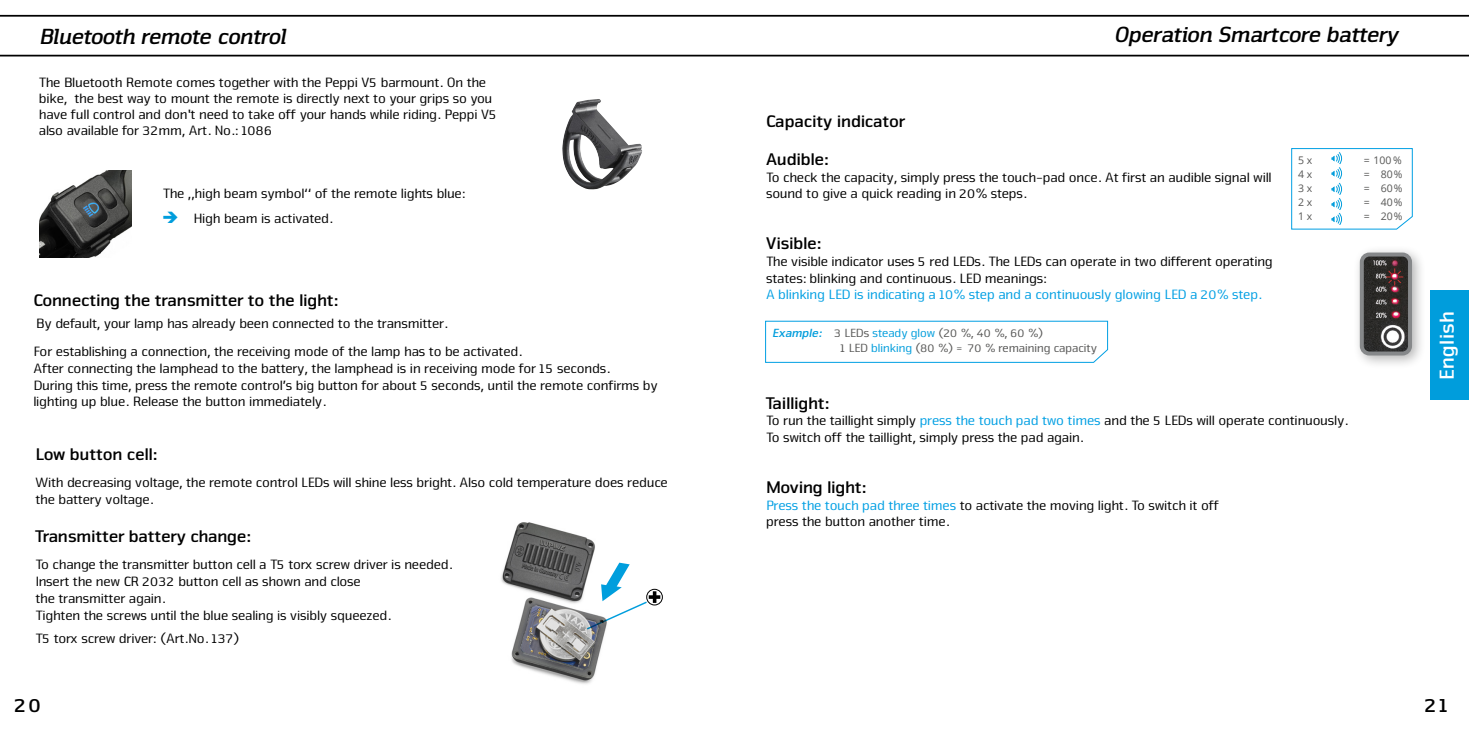
<style>
.page{position:relative;width:1469px;height:735px;background:#fff}
.page>*{position:absolute;margin:0;border:0;box-sizing:border-box;transform-origin:0 0}
.t1{font:italic 22.75px "Nuri Bold Slab";color:#000}
.t2{font:700 21px "Nuri";letter-spacing:.025em;color:#fff}
.t3{font:700 21px "Nuri";color:#000}
.t4{font:700 17.5px/37.8px "Nuri";color:#000}
.t5{font:14px/16.8px "Nuri";color:#000}
.t6{font:14px "Nuri";color:#009fe3}
.t7{font:12.25px/14.7px "Nuri";color:#575756}
.t8{font:10.5px "Open Sans";color:#575756}
.s1{color:#009ddc}
.s2{font-weight:700;font-style:italic;color:#009ddc}
.s3{color:#009fe3}
</style>
<div class="page">
<svg style="left:0;top:15px;width:1468px;height:41px"></svg>
<div style="left:1430px;top:290px;width:38px;height:110px;background:#009ddc"></div>
<img style="left:501px;top:522px;width:162px;height:162px">
<div style="left:646px;top:588px;width:16px;height:17px;border:1px solid #000;border-radius:50%"></div>
<svg style="left:585px;top:562px;width:75px;height:68px"></svg>
<div style="left:1352px;top:245px;width:74px;height:125px;background:#000;opacity:.3"></div>
<img style="left:1364px;top:257px;width:42px;height:93px">
<div style="left:1359px;top:252px;width:52px;height:103px;border:4px solid #86888a;border-radius:8px"></div>
<svg style="left:1291px;top:148px;width:121px;height:81px"></svg>
<svg style="left:1386px;top:268px;width:16px;height:17px"></svg>
<svg style="left:765px;top:320px;width:343px;height:42px"></svg>
<img style="left:40px;top:171px;width:91px;height:86px">
<img style="left:562px;top:99px;width:80px;height:91px">
<h1 class="t1" style="left:38px;top:23px;width:247px">Bluetooth remote control</h1>
<p class="t5" style="left:38px;top:74px;width:459px;line-height:15.8px">The Bluetooth Remote comes together with the Peppi V5 barmount. On the bike, the best way to mount the remote is directly next to your grips so you have full control and don't need to take off your hands while riding. Peppi V5 also available for 32mm, Art. No.: 1086</p>
<p class="t5" style="left:162px;top:184px;width:304px">The „high beam symbol“ of the remote lights blue:</p>
<p class="t5" style="left:162px;top:209px;width:172px"><span class="s1">➔</span> High beam is activated.</p>
<p class="t4" style="left:33px;top:281px;width:306px">Connecting the transmitter to the light:</p>
<p class="t5" style="left:35px;top:314px;width:413px">By default, your lamp has already been connected to the transmitter.</p>
<p class="t5" style="left:33px;top:342px;width:625px">For establishing a connection, the receiving mode of the lamp has to be activated.<br>After connecting the lamphead to the battery, the lamphead is in receiving mode for 15 seconds.<br>During this time, press the remote control’s big button for about 5 seconds, until the remote confirms by lighting up blue. Release the button immediately.</p>
<p class="t4" style="left:35px;top:434px;width:123px">Low button cell:</p>
<p class="t5" style="left:35px;top:473px;width:633px">With decreasing voltage, the remote control LEDs will shine less bright. Also cold temperature does reduce the battery voltage.</p>
<p class="t4" style="left:35px;top:516px;width:217px">Transmitter battery change:</p>
<p class="t5" style="left:35px;top:555px;width:418px">To change the transmitter button cell a T5 torx screw driver is needed.<br>Insert the new CR 2032 button cell as shown and close<br>the transmitter again.<br>Tighten the screws until the blue sealing is visibly squeezed.</p>
<p class="t5" style="left:35px;top:628px;width:205px">T5 torx screw driver: (Art.No. 137)</p>
<h1 class="t1" style="left:1112px;top:21px;width:285px">Operation Smartcore battery</h1>
<p class="t4" style="left:765px;top:101px;width:140px">Capacity indicator<br>Audible:</p>
<p class="t5" style="left:765px;top:168px;width:507px">To check the capacity, simply press the touch-pad once. At first an audible signal will sound to give a quick reading in 20% steps.</p>
<p class="t4" style="left:765px;top:223px;width:56px">Visible:</p>
<p class="t5" style="left:765px;top:252px;width:508px">The visible indicator uses 5 red LEDs. The LEDs can operate in two different operating states: blinking and continuous. LED meanings:</p>
<p class="t6" style="left:765px;top:286px;width:497px">A blinking LED is indicating a 10% step and a continuously glowing LED a 20% step.</p>
<p class="t7" style="left:839px;top:325px;width:258px;text-indent:-67px"><span class="s2">Example:</span> 3 LEDs <span class="s1">steady glow</span> (20 %, 40 %, 60 %)<br>1 LED <span class="s1">blinking</span> (80 %) = 70 % remaining capacity</p>
<p class="t8" style="left:1297px;top:153px;width:16px">5 x</p>
<p class="t8" style="left:1363px;top:153px;width:39px">= 100 %</p>
<p class="t8" style="left:1297px;top:167px;width:16px">4 x</p>
<p class="t8" style="left:1363px;top:167px;width:40px">= 80%</p>
<p class="t8" style="left:1297px;top:181px;width:16px">3 x</p>
<p class="t8" style="left:1363px;top:181px;width:40px">= 60%</p>
<p class="t8" style="left:1297px;top:195px;width:16px">2 x</p>
<p class="t8" style="left:1363px;top:195px;width:40px">= 40%</p>
<p class="t8" style="left:1297px;top:209px;width:16px">1 x</p>
<p class="t8" style="left:1363px;top:209px;width:40px">= 20%</p>
<p class="t4" style="left:765px;top:383px;width:64px">Taillight:</p>
<p class="t5" style="left:765px;top:411px;width:583px">To run the taillight simply <span class="s3">press the touch pad two times</span> and the 5 LEDs will operate continuously.<br>To switch off the taillight, simply press the pad again.</p>
<p class="t4" style="left:765px;top:467px;width:101px">Moving light:</p>
<p class="t5" style="left:765px;top:495px;width:454px"><span class="s3">Press the touch pad three times</span> to activate the moving light. To switch it off press the button another time.</p>
<h2 class="t2" style="left:1433px;top:380px;width:70px;rotate:-90deg">English</h2>
<h2 class="t3" style="left:14px;top:691px;width:29px">20</h2>
<h2 class="t3" style="left:1423px;top:692px;width:26px">21</h2>
</div>
